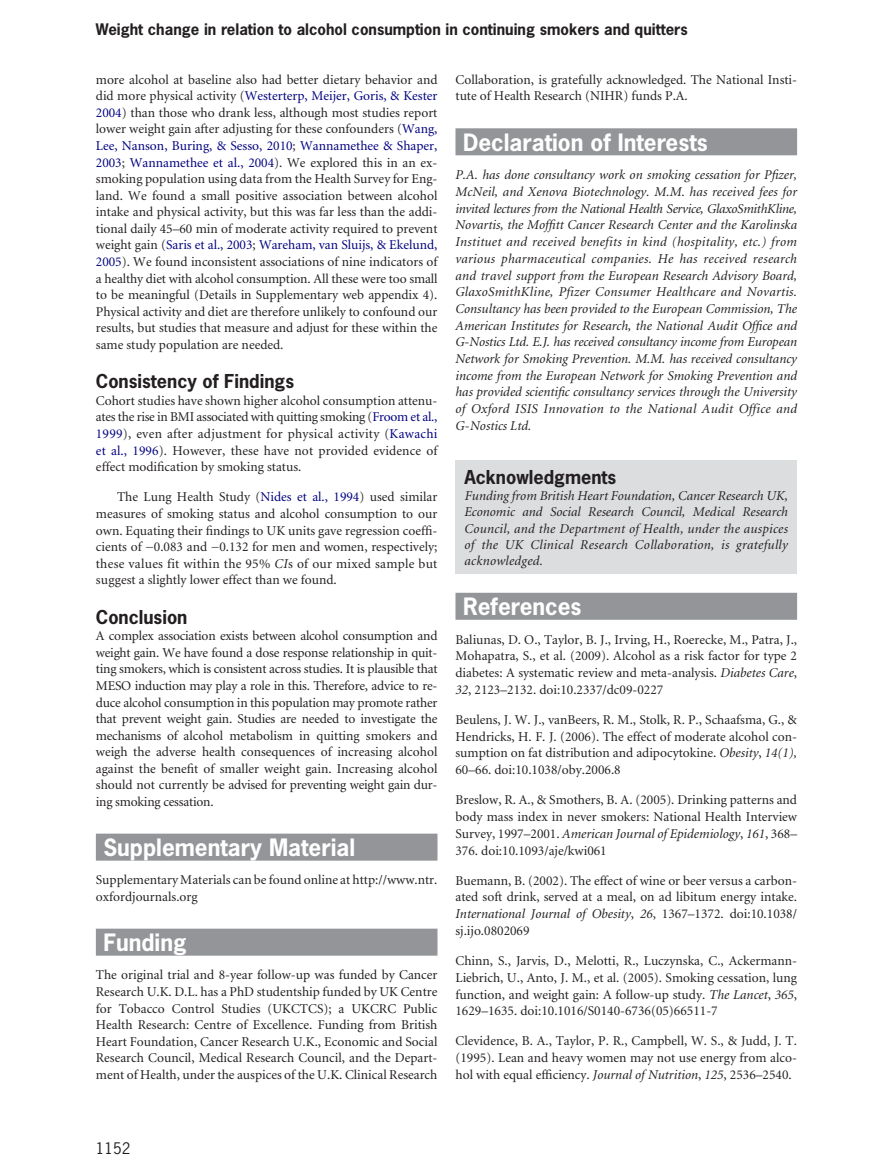
<style>
.page{position:relative;width:893px;height:1174px;background:#fff}
.page>*{position:absolute;margin:0;border:0;box-sizing:border-box;transform-origin:0 0}
.section-a{font:700 22.5px "News Gothic";color:#fff}
.ref_head{font:700 22.5px "News Gothic";color:#fff}
.section-b{font:700 18px "News Gothic";color:#231f20}
.ack_h{font:700 18px "News Gothic";color:#231f20}
.t1{font:700 15px "News Gothic";color:#231f20}
.t2{font:15px "News Gothic";color:#231f20}
.sec_p12{font:13.5px/16.5px "Minion";color:#231f20;text-align:justify}
.refer{font:13.5px/16.6px "Minion";color:#231f20;text-align:justify}
.inter{font:italic 13.5px/16.6px "Minion";letter-spacing:.02em;color:#231f20;text-align:justify}
.sec_p2{font:13.5px/16.5px "Minion";color:#231f20;text-align:justify}
.sec_p1{font:13.5px/16.5px "Minion";color:#231f20;text-align:justify}
.ack_p1{font:italic 13.5px/16.2px "Minion";letter-spacing:.02em;color:#231f20;text-align:justify}
.s1{color:#000080}
.s2{font-style:italic}
</style>
<div class="page">
<div style="left:96px;top:833px;width:341px;height:27px;background:#939598"></div>
<div style="left:96px;top:928px;width:341px;height:27px;background:#939598"></div>
<div style="left:455px;top:128px;width:342px;height:27px;background:#939598"></div>
<div style="left:455px;top:593px;width:342px;height:27px;background:#939598"></div>
<div style="left:455px;top:460px;width:342px;height:114px;background:#dcdddf"></div>
<p class="t1" style="left:96px;top:20px;width:593px">Weight change in relation to alcohol consumption in continuing smokers and quitters</p>
<p class="sec_p12" style="left:96px;top:72px;width:343px">more alcohol at baseline also had better dietary behavior and did more physical activity (<span class="s1">Westerterp, Meijer, Goris, &amp; Kester 2004</span>) than those who drank less, although most studies report lower weight gain after adjusting for these confounders (<span class="s1">Wang, Lee, Nanson, Buring, &amp; Sesso, 2010</span>; <span class="s1">Wannamethee &amp; Shaper, 2003</span>; <span class="s1">Wannamethee et al., 2004</span>). We explored this in an ex&shy;smoking population using data from the Health Survey for Eng&shy;land. We found a small positive association between alcohol intake and physical activity, but this was far less than the addi&shy;tional daily 45–60 min of moderate activity required to prevent weight gain (<span class="s1">Saris et al., 2003</span>; <span class="s1">Wareham, van Sluijs, &amp; Ekelund, 2005</span>). We found inconsistent associations of nine indicators of a healthy diet with alcohol consumption. All these were too small to be meaningful (Details in Supplementary web appendix 4).<br>Physical activity and diet are therefore unlikely to confound our results, but studies that measure and adjust for these within the same study population are needed.</p>
<p class="section-b" style="left:96px;top:369px;width:200px">Consistency of Findings</p>
<p class="sec_p1" style="left:96px;top:393px;width:343px">Cohort studies have shown higher alcohol consumption attenu&shy;ates the rise in BMI associated with quitting smoking (<span class="s1">Froom et al., 1999</span>), even after adjustment for physical activity (<span class="s1">Kawachi et al., 1996</span>). However, these have not provided evidence of effect modification by smoking status.</p>
<p class="sec_p2" style="left:96px;top:489px;width:343px;text-indent:21px">The Lung Health Study (<span class="s1">Nides et al., 1994</span>) used similar measures of smoking status and alcohol consumption to our own. Equating their findings to UK units gave regression coeffi&shy;cients of −0.083 and −0.132 for men and women, respectively; these values fit within the 95% <span class="s2">CI</span>s of our mixed sample but suggest a slightly lower effect than we found.</p>
<p class="section-b" style="left:96px;top:605px;width:93px">Conclusion</p>
<p class="sec_p12" style="left:96px;top:628px;width:343px">A complex association exists between alcohol consumption and weight gain. We have found a dose response relationship in quit&shy;ting smokers, which is consistent across studies. It is plausible that MESO induction may play a role in this. Therefore, advice to re&shy;duce alcohol consumption in this population may promote rather that prevent weight gain. Studies are needed to investigate the mechanisms of alcohol metabolism in quitting smokers and weigh the adverse health consequences of increasing alcohol against the benefit of smaller weight gain. Increasing alcohol should not currently be advised for preventing weight gain dur&shy;ing smoking cessation.</p>
<p class="section-a" style="left:103px;top:832px;width:253px">Supplementary Material</p>
<p class="sec_p12" style="left:96px;top:872px;width:343px">Supplementary Materials can be found online at http://www.ntr. oxfordjournals.org</p>
<p class="section-a" style="left:103px;top:927px;width:85px">Funding</p>
<p class="sec_p12" style="left:96px;top:967px;width:343px">The original trial and 8-year follow-up was funded by Cancer Research U.K. D.L. has a PhD studentship funded by UK Centre for Tobacco Control Studies (UKCTCS); a UKCRC Public Health Research: Centre of Excellence. Funding from British Heart Foundation, Cancer Research U.K., Economic and Social Research Council, Medical Research Council, and the Depart&shy;ment of Health, under the auspices of the U.K. Clinical Research</p>
<p class="sec_p12" style="left:455px;top:72px;width:343px">Collaboration, is gratefully acknowledged. The National Insti&shy;tute of Health Research (NIHR) funds P.A.</p>
<p class="section-a" style="left:463px;top:127px;width:246px">Declaration of Interests</p>
<p class="inter" style="left:455px;top:167px;width:343px">P.A. has done consultancy work on smoking cessation for Pfizer, McNeil, and Xenova Biotechnology. M.M. has received fees for invited lectures from the National Health Service, GlaxoSmithKline, Novartis, the Moffitt Cancer Research Center and the Karolinska Instituet and received benefits in kind (hospitality, etc.) from various pharmaceutical companies. He has received research and travel support from the European Research Advisory Board, GlaxoSmithKline, Pfizer Consumer Healthcare and Novartis.<br>Consultancy has been provided to the European Commission, The American Institutes for Research, the National Audit Office and G-Nostics Ltd. E.J. has received consultancy income from European Network for Smoking Prevention. M.M. has received consultancy income from the European Network for Smoking Prevention and has provided scientific consultancy services through the University of Oxford ISIS Innovation to the National Audit Office and G-Nostics Ltd.</p>
<p class="ack_h" style="left:464px;top:465px;width:153px">Acknowledgments</p>
<p class="ack_p1" style="left:464px;top:488px;width:325px">Funding from British Heart Foundation, Cancer Research UK, Economic and Social Research Council, Medical Research Council, and the Department of Health, under the auspices of the UK Clinical Research Collaboration, is gratefully acknowledged.</p>
<p class="ref_head" style="left:463px;top:591px;width:120px">References</p>
<p class="refer" style="left:455px;top:631px;width:343px">Baliunas, D. O., Taylor, B. J., Irving, H., Roerecke, M., Patra, J., Mohapatra, S., et al. (2009). Alcohol as a risk factor for type 2 diabetes: A systematic review and meta-analysis. <span class="s2">Diabetes Care</span>, <span class="s2">32</span>, 2123–2132. doi:10.2337/dc09-0227</p>
<p class="refer" style="left:455px;top:712px;width:343px">Beulens, J. W. J., vanBeers, R. M., Stolk, R. P., Schaafsma, G., &amp; Hendricks, H. F. J. (2006). The effect of moderate alcohol con&shy;sumption on fat distribution and adipocytokine. <span class="s2">Obesity</span>, <span class="s2">14(1), </span>60–66. doi:10.1038/oby.2006.8</p>
<p class="refer" style="left:455px;top:792px;width:343px">Breslow, R. A., &amp; Smothers, B. A. (2005). Drinking patterns and body mass index in never smokers: National Health Interview Survey, 1997–2001. <span class="s2">American Journal of Epidemiology</span>, <span class="s2">161</span>, 368– 376. doi:10.1093/aje/kwi061</p>
<p class="refer" style="left:455px;top:872px;width:343px">Buemann, B. (2002). The effect of wine or beer versus a carbon&shy;ated soft drink, served at a meal, on ad libitum energy intake.<br><span class="s2">International Journal of Obesity</span>, <span class="s2">26</span>, 1367–1372. doi:10.1038/ sj.ijo.0802069</p>
<p class="refer" style="left:455px;top:953px;width:343px">Chinn, S., Jarvis, D., Melotti, R., Luczynska, C., Ackermann-Liebrich, U., Anto, J. M., et al. (2005). Smoking cessation, lung function, and weight gain: A follow-up study. <span class="s2">The Lancet</span>, <span class="s2">365</span>, 1629–1635. doi:10.1016/S0140-6736(05)66511-7</p>
<p class="refer" style="left:455px;top:1033px;width:343px">Clevidence, B. A., Taylor, P. R., Campbell, W. S., &amp; Judd, J. T. (1995). Lean and heavy women may not use energy from alco&shy;hol with equal efficiency. <span class="s2">Journal of Nutrition</span>, <span class="s2">125</span>, 2536–2540.</p>
<p class="t2" style="left:96px;top:1138px;width:36px">1152</p>
</div>
